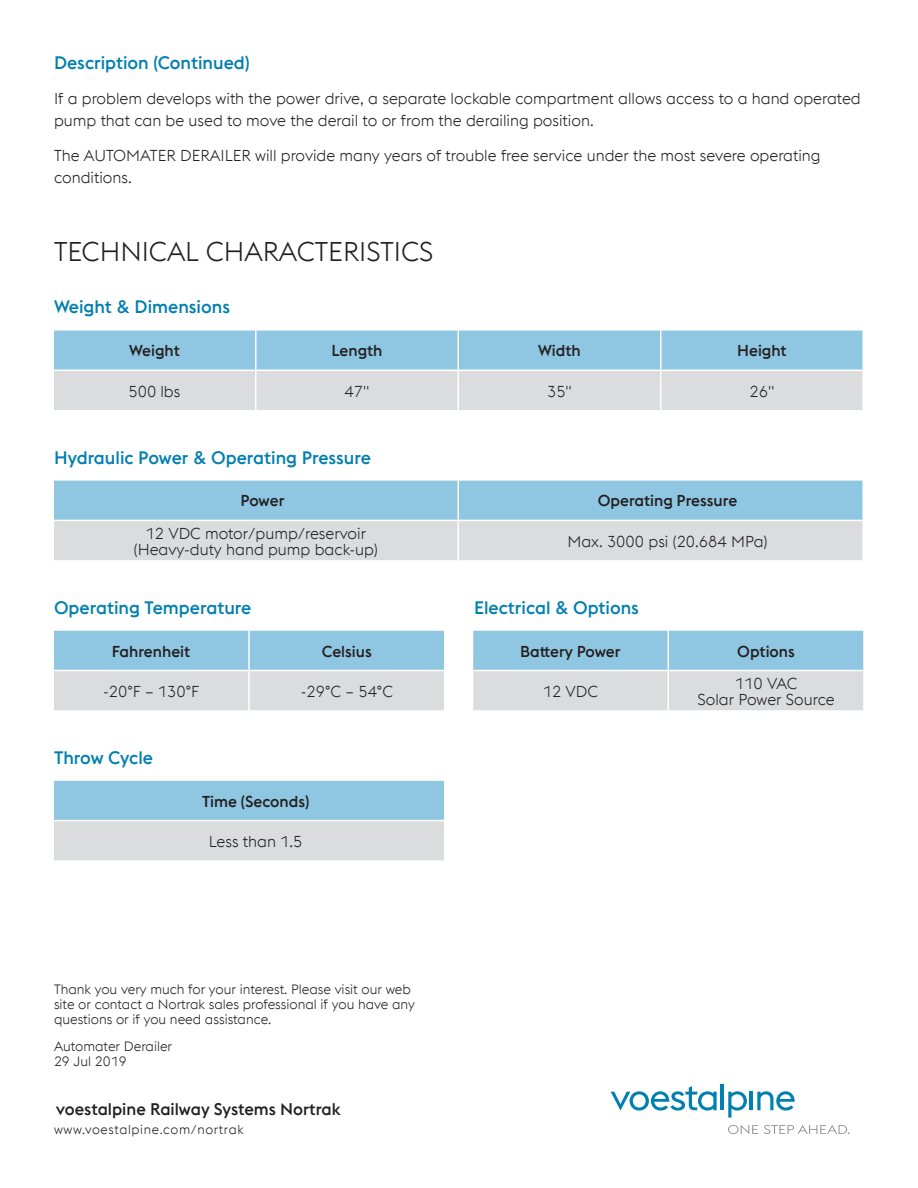
<style>
.page{position:relative;width:918px;height:1188px;background:#fff}
.page>*{position:absolute;margin:0;border:0;box-sizing:border-box;transform-origin:0 0}
.t1{font:300 27px "voestalpine";color:#231f20}
._3_Text{font:500 18px "voestalpine";color:#007fb1}
.t2{font:500 16.8px "voestalpine";color:#231f20}
._3_Text-2{font:300 15.75px/22.5px "voestalpine";color:#231f20}
.Paragraph_Style_2_co{font:300 15.75px/16.5px "voestalpine";color:#231f20;text-align:center}
.t3{font:500 15.75px "voestalpine";color:#231f20}
._3_Text-3{font:300 13.5px/15px "voestalpine";color:#231f20}
.t4{font:300 12.9px "voestalpine";letter-spacing:.05em;color:#231f20}
</style>
<div class="page">
<svg style="left:611px;top:1086px;width:106px;height:25px"></svg>
<hr style="left:721px;top:1084px;width:3px;height:26px;background:#007fb1">
<svg style="left:728px;top:1091px;width:19px;height:27px"></svg>
<hr style="left:750px;top:1092px;width:3px;height:18px;background:#007fb1">
<svg style="left:757px;top:1091px;width:38px;height:20px"></svg>
<svg style="left:728px;top:1125px;width:30px;height:9px"></svg>
<svg style="left:764px;top:1125px;width:86px;height:9px"></svg>
<svg style="left:54px;top:331px;width:808px;height:79px;background:#b5d1df"></svg>
<hr style="left:255px;top:331px;width:1px;height:39px;background:#fff">
<hr style="left:458px;top:331px;width:1px;height:39px;background:#fff">
<hr style="left:660px;top:331px;width:2px;height:39px;background:#fff">
<hr style="left:255px;top:371px;width:1px;height:39px;background:#fff">
<hr style="left:458px;top:371px;width:1px;height:39px;background:#fff">
<hr style="left:660px;top:371px;width:2px;height:39px;background:#fff">
<hr style="left:52px;top:370px;width:204px;height:1px;background:#fff">
<hr style="left:256px;top:370px;width:202px;height:1px;background:#fff">
<hr style="left:458px;top:370px;width:203px;height:1px;background:#fff">
<hr style="left:661px;top:370px;width:203px;height:1px;background:#fff">
<svg style="left:54px;top:631px;width:390px;height:79px;background:#b5d1df"></svg>
<hr style="left:248px;top:631px;width:2px;height:39px;background:#fff">
<hr style="left:248px;top:671px;width:2px;height:39px;background:#fff">
<hr style="left:52px;top:670px;width:197px;height:1px;background:#fff">
<hr style="left:249px;top:670px;width:197px;height:1px;background:#fff">
<div style="left:53px;top:780px;width:392px;height:41px;background:#8fc6e1"></div>
<div style="left:53px;top:821px;width:392px;height:40px;background:#dbdcdd"></div>
<hr style="left:444px;top:781px;width:2px;height:39px;background:#fff">
<hr style="left:52px;top:821px;width:2px;height:39px;background:#fff">
<hr style="left:52px;top:860px;width:394px;height:2px;background:#fff">
<hr style="left:444px;top:821px;width:2px;height:39px;background:#fff">
<hr style="left:52px;top:779px;width:394px;height:2px;background:#fff">
<hr style="left:52px;top:781px;width:2px;height:39px;background:#fff">
<hr style="left:52px;top:820px;width:394px;height:1px;background:#fff">
<svg style="left:473px;top:631px;width:390px;height:79px;background:#b5d1df"></svg>
<hr style="left:668px;top:631px;width:1px;height:39px;background:#fff">
<hr style="left:668px;top:671px;width:1px;height:39px;background:#fff">
<hr style="left:472px;top:670px;width:196px;height:1px;background:#fff">
<hr style="left:668px;top:670px;width:197px;height:1px;background:#fff">
<svg style="left:54px;top:481px;width:808px;height:79px;background:#b5d1df"></svg>
<hr style="left:458px;top:481px;width:1px;height:39px;background:#fff">
<hr style="left:458px;top:521px;width:1px;height:39px;background:#fff">
<hr style="left:52px;top:520px;width:406px;height:1px;background:#fff">
<hr style="left:458px;top:520px;width:406px;height:1px;background:#fff">
<p class="_3_Text" style="left:54px;top:51px;width:197px">Description (Continued)</p>
<p class="_3_Text-2" style="left:54px;top:87px;width:808px">If a problem develops with the power drive, a separate lockable compartment allows access to a hand operated pump that can be used to move the derail to or from the derailing position.</p>
<p class="_3_Text-2" style="left:54px;top:144px;width:768px">The AUTOMATER DERAILER will provide many years of trouble free service under the most severe operating conditions.</p>
<p class="t1" style="left:54px;top:236px;width:381px">TECHNICAL CHARACTERISTICS</p>
<p class="_3_Text" style="left:54px;top:296px;width:178px">Weight &amp; Dimensions</p>
<p class="t3" style="left:129px;top:341px;width:52px">Weight</p>
<p class="t3" style="left:331px;top:341px;width:53px">Length</p>
<p class="t3" style="left:538px;top:341px;width:44px">Width</p>
<p class="t3" style="left:737px;top:341px;width:51px">Height</p>
<p class="_3_Text-2" style="left:129px;top:380px;width:53px">500 lbs</p>
<p class="_3_Text-2" style="left:345px;top:380px;width:26px">47"</p>
<p class="_3_Text-2" style="left:547px;top:380px;width:26px">35"</p>
<p class="_3_Text-2" style="left:750px;top:380px;width:26px">26"</p>
<p class="_3_Text" style="left:54px;top:446px;width:319px">Hydraulic Power &amp; Operating Pressure</p>
<p class="t3" style="left:241px;top:491px;width:45px">Power</p>
<p class="t3" style="left:598px;top:491px;width:141px">Operating Pressure</p>
<p class="Paragraph_Style_2_co" style="left:134px;top:525px;width:245px">12 VDC motor/pump/reservoir (Heavy-duty hand pump back-up)</p>
<p class="Paragraph_Style_2_co" style="left:567px;top:533px;width:202px">Max. 3000 psi (20.684 MPa)</p>
<p class="_3_Text" style="left:54px;top:596px;width:199px">Operating Temperature</p>
<p class="t3" style="left:112px;top:641px;width:80px">Fahrenheit</p>
<p class="t3" style="left:322px;top:641px;width:52px">Celsius</p>
<p class="Paragraph_Style_2_co" style="left:103px;top:683px;width:98px">-20°F – 130°F</p>
<p class="Paragraph_Style_2_co" style="left:301px;top:683px;width:93px">-29°C – 54°C</p>
<p class="_3_Text" style="left:54px;top:747px;width:101px">Throw Cycle</p>
<p class="t3" style="left:202px;top:792px;width:109px">Time (Seconds)</p>
<p class="Paragraph_Style_2_co" style="left:209px;top:833px;width:95px">Less than 1.5</p>
<p class="_3_Text-3" style="left:54px;top:981px;width:363px">Thank you very much for your interest. Please visit our web site or contact a Nortrak sales professional if you have any questions or if you need assistance.</p>
<p class="_3_Text-3" style="left:54px;top:1038px;width:120px">Automater Derailer<br>29 Jul 2019</p>
<p class="t2" style="left:56px;top:1099px;width:286px">voestalpine Railway Systems Nortrak</p>
<p class="t4" style="left:54px;top:1122px;width:191px">www.voestalpine.com/nortrak</p>
<p class="_3_Text" style="left:474px;top:596px;width:166px">Electrical &amp; Options</p>
<p class="t3" style="left:520px;top:641px;width:102px">Battery Power</p>
<p class="t3" style="left:737px;top:641px;width:59px">Options</p>
<p class="Paragraph_Style_2_co" style="left:543px;top:683px;width:57px">12 VDC</p>
<p class="Paragraph_Style_2_co" style="left:698px;top:675px;width:139px">110 VAC<br>Solar Power Source</p>
</div>
